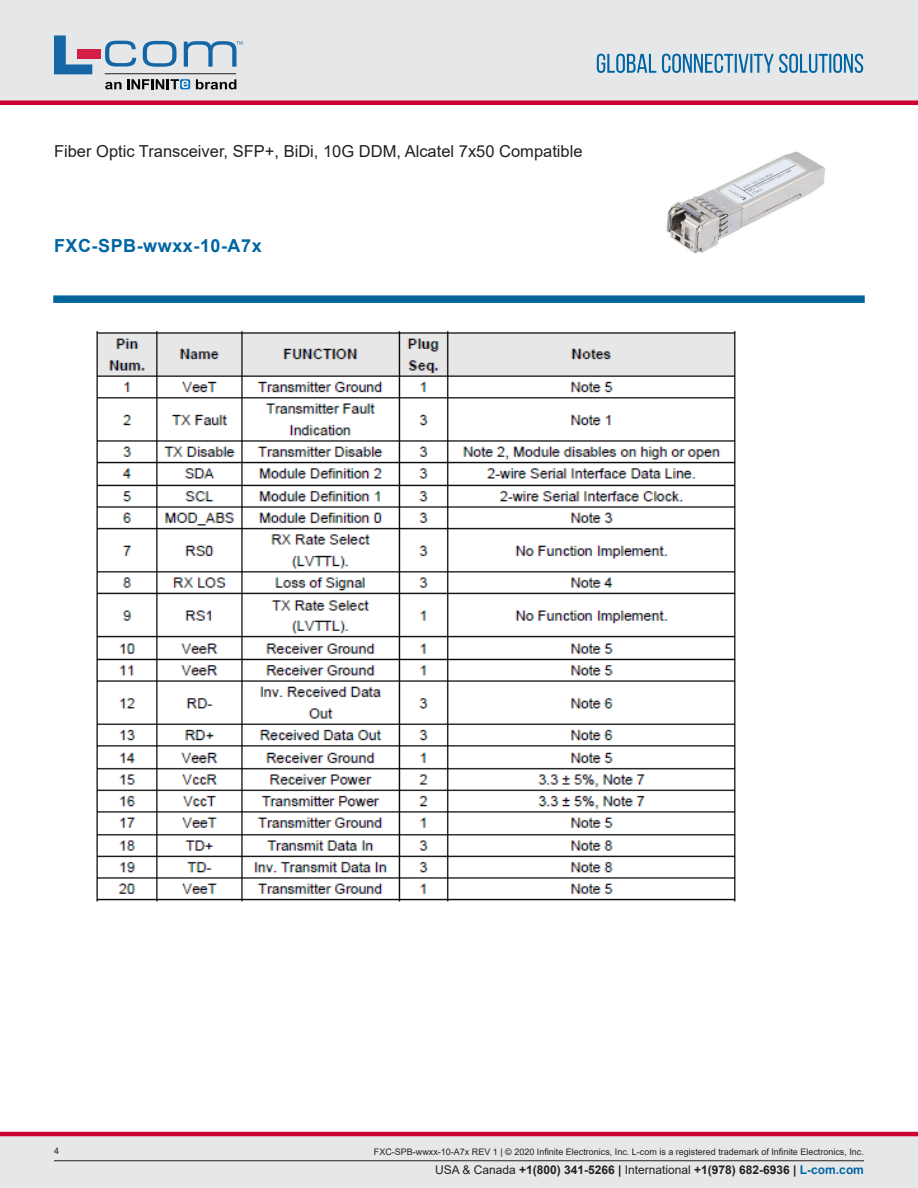
<style>
.page{position:relative;width:918px;height:1188px;background:#fff}
.page>*{position:absolute;margin:0;border:0;box-sizing:border-box;transform-origin:0 0}
.PN{font:700 18px "Arial";letter-spacing:.03em;color:#0065a4}
.Web_Description_Para{font:16.5px "Arial";color:#231f20}
.t1{font:700 12px "Arial";color:#231f20}
.t2{font:9px "Arial";color:#231f20}
.s1{font-weight:400}
.s2{color:#0065a4}
</style>
<div class="page">
<div style="left:0;top:1136px;width:918px;height:52px;background:#e6e7e9"></div>
<hr style="left:0;top:1132px;width:918px;height:4px;background:#c03">
<div style="left:0;top:0;width:918px;height:102px;background:#e6e7e9"></div>
<div style="left:0;top:100px;width:918px;height:5px;background:#c03"></div>
<hr style="left:54px;top:1160px;width:810px;height:1px;background:#231f20">
<svg style="left:597px;top:54px;width:266px;height:19px"></svg>
<hr style="left:105px;top:73px;width:131px;height:1px;background:#211e1e">
<svg style="left:54px;top:35px;width:38px;height:39px"></svg>
<svg style="left:143px;top:41px;width:34px;height:26px"></svg>
<svg style="left:105px;top:41px;width:31px;height:26px"></svg>
<div style="left:77px;top:49px;width:23px;height:10px;background:#d41e47"></div>
<svg style="left:180px;top:79px;width:10px;height:10px"></svg>
<svg style="left:196px;top:79px;width:40px;height:10px"></svg>
<svg style="left:105px;top:79px;width:83px;height:10px"></svg>
<svg style="left:184px;top:41px;width:59px;height:26px"></svg>
<svg style="left:53px;top:295px;width:812px;height:8px;background:#0f6ea3"></svg>
<img style="left:666px;top:151px;width:159px;height:103px">
<img style="left:96px;top:330px;width:640px;height:572px">
<h1 class="Web_Description_Para" style="left:54px;top:140px;width:530px">Fiber Optic Transceiver, SFP+, BiDi, 10G DDM, Alcatel 7x50 Compatible</h1>
<p class="PN" style="left:54px;top:233px;width:209px">FXC-SPB-wwxx-10-A7x</p>
<p class="t2" style="left:54px;top:1144px;width:7px">4</p>
<p class="t2" style="left:374px;top:1146px;width:492px">FXC-SPB-wwxx-10-A7x REV 1 | © 2020 Infinite Electronics, Inc. L-com is a registered trademark of Infinite Electronics, Inc.</p>
<h3 class="t1" style="left:435px;top:1162px;width:430px"><span class="s1">USA &amp; Canada</span> +1(800) 341-5266 | <span class="s1">International</span> +1(978) 682-6936 | <span class="s2">L-com.com</span></h3>
</div>
